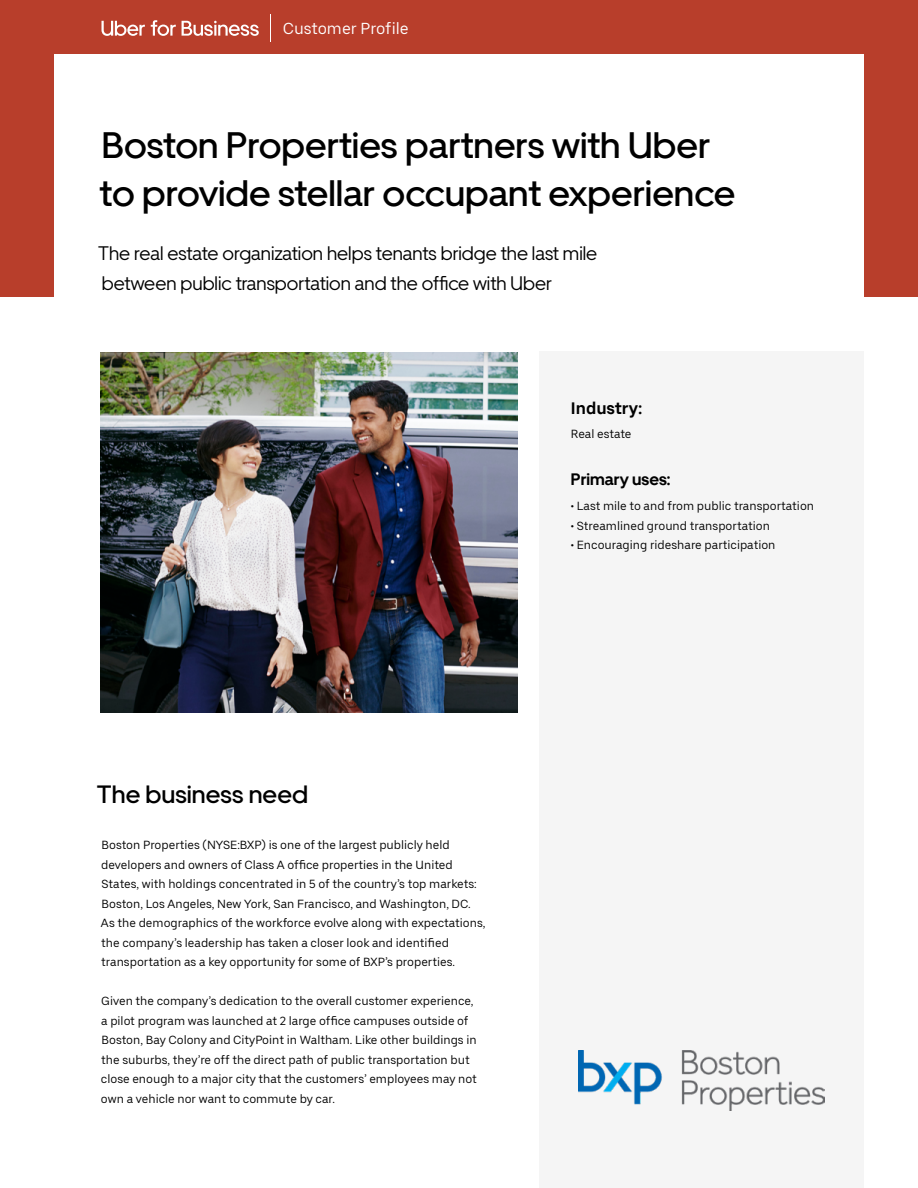
<style>
.page{position:relative;width:918px;height:1188px;background:#fff}
.page>*{position:absolute;margin:0;border:0;box-sizing:border-box;transform-origin:0 0}
.t1{font:500 37.5px/48px "Uber Move";color:#000}
.t2{font:500 25.5px "Uber Move";color:#000}
.t3{font:19.5px/30px "Uber Move";color:#000}
.t4{font:700 16.5px "Uber Move";color:#000}
.t5{font:700 16.5px "Uber Move Text";color:#000}
.t6{font:16.2px "Uber Move Text";color:#fff}
.t7{font:12px/19.5px "Uber Move Text";color:#000}
</style>
<div class="page">
<div style="left:0;top:0;width:918px;height:297px;background:#b83e2b"></div>
<div style="left:54px;top:54px;width:810px;height:254px;background:#fff"></div>
<div style="left:540px;top:351px;width:324px;height:837px;background:#f5f5f5"></div>
<svg style="left:102px;top:21px;width:43px;height:15px"></svg>
<svg style="left:151px;top:20px;width:25px;height:16px"></svg>
<svg style="left:182px;top:21px;width:77px;height:15px"></svg>
<img style="left:101px;top:352px;width:416px;height:360px">
<img style="left:579px;top:1050px;width:246px;height:61px">
<h3 class="t6" style="left:283px;top:18px;width:127px">Customer Profile</h3>
<h1 class="t1" style="left:100px;top:121px;width:637px">Boston Properties partners with Uber to provide stellar occupant experience</h1>
<h3 class="t3" style="left:98px;top:238px;width:501px">The real estate organization helps tenants bridge the last mile between public transportation and the office with Uber</h3>
<h3 class="t5" style="left:571px;top:398px;width:73px">Industry:</h3>
<p class="t7" style="left:571px;top:424px;width:62px">Real estate</p>
<h3 class="t4" style="left:571px;top:469px;width:101px">Primary uses:</h3>
<p class="t7" style="left:571px;top:496px;width:245px">• Last mile to and from public transportation</p>
<p class="t7" style="left:571px;top:516px;width:201px">• Streamlined ground transportation</p>
<p class="t7" style="left:571px;top:535px;width:206px">• Encouraging rideshare participation</p>
<h2 class="t2" style="left:97px;top:778px;width:213px">The business need</h2>
<p class="t7" style="left:101px;top:835px;width:386px">Boston Properties (NYSE:BXP) is one of the largest publicly held developers and owners of Class A office properties in the United States, with holdings concentrated in 5 of the country’s top markets:<br>Boston, Los Angeles, New York, San Francisco, and Washington, DC.<br>As the demographics of the workforce evolve along with expectations, the company’s leadership has taken a closer look and identified transportation as a key opportunity for some of BXP’s properties.</p>
<p class="t7" style="left:101px;top:991px;width:377px">Given the company’s dedication to the overall customer experience, a pilot program was launched at 2 large office campuses outside of Boston, Bay Colony and CityPoint in Waltham. Like other buildings in the suburbs, they’re off the direct path of public transportation but close enough to a major city that the customers’ employees may not own a vehicle nor want to commute by car.</p>
</div>
